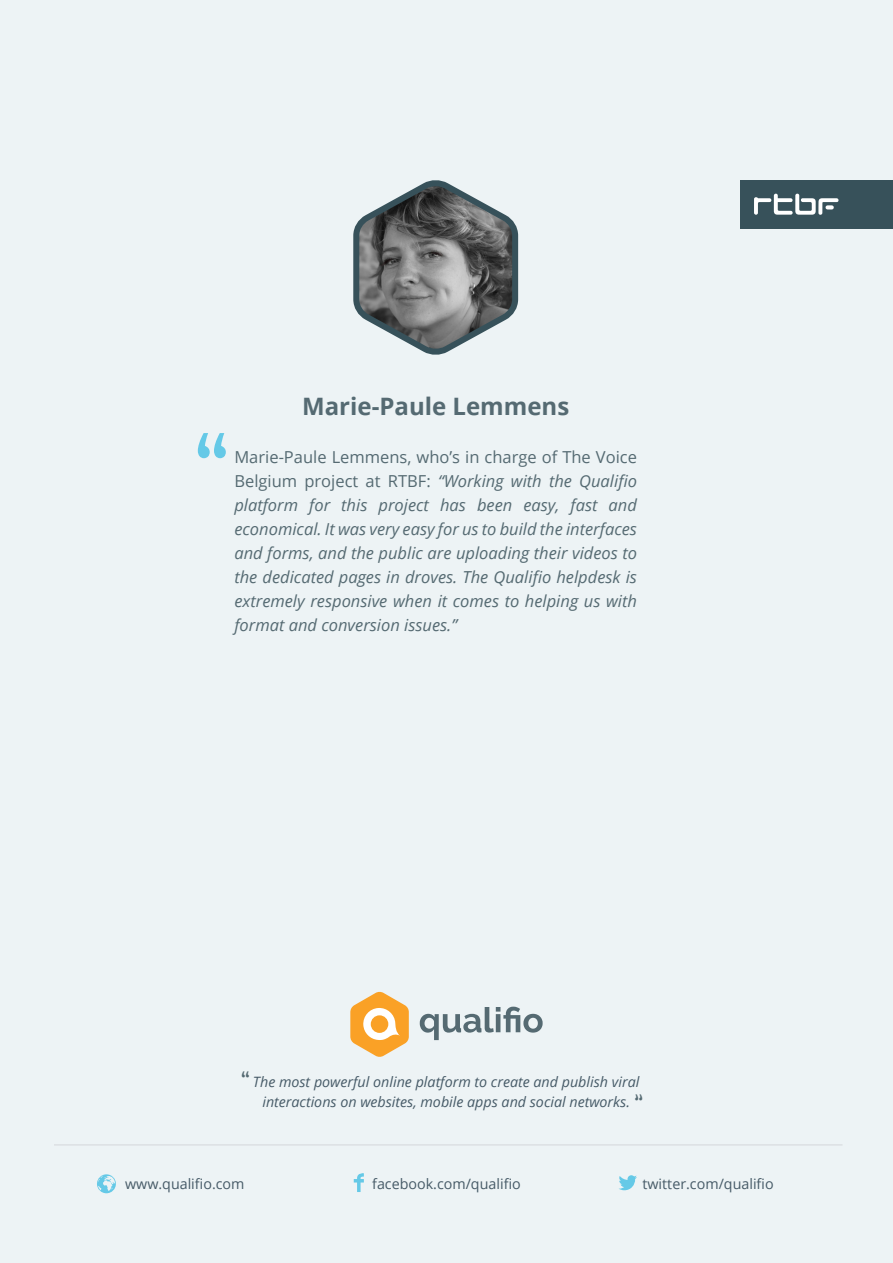
<style>
.page{position:relative;width:893px;height:1263px;background:#edf3f5}
.page>*{position:absolute;margin:0;border:0;box-sizing:border-box;transform-origin:0 0}
.t1{font:800 condensed 67.5px "Abadi";color:#65c9e7}
.t2{font:700 24px "Open Sans";color:#556a72}
.t3{font:800 condensed 16.95px "Abadi";color:#556a72}
.t4{font:italic 16.5px/24px "Open Sans";color:#556a72;text-align:justify}
.t5{font:italic 14.25px/20.7px "Open Sans";color:#465a67;text-align:center}
.t6{font:14.25px "Open Sans";color:#465a67}
.s1{font-style:normal}
</style>
<div class="page">
<svg style="left:353px;top:180px;width:166px;height:175px"></svg>
<svg style="left:420px;top:1007px;width:123px;height:33px"></svg>
<svg style="left:350px;top:991px;width:59px;height:66px"></svg>
<div style="left:371px;top:1015px;width:17px;height:18px;background:#faa126;border-radius:50%"></div>
<div style="left:740px;top:180px;width:153px;height:48px;background:#37515a"></div>
<svg style="left:754px;top:194px;width:84px;height:21px"></svg>
<svg style="left:354px;top:1173px;width:10px;height:19px"></svg>
<svg style="left:97px;top:1174px;width:19px;height:19px"></svg>
<svg style="left:619px;top:1175px;width:18px;height:15px"></svg>
<hr style="left:54px;top:1144px;width:788px;height:1px;background:#dce0e3">
<p class="t2" style="left:302px;top:389px;width:269px">Marie-Paule Lemmens</p>
<p class="t4" style="left:234px;top:444px;width:404px"><span class="s1">Marie-Paule Lemmens, who’s in charge of The Voice Belgium project at RTBF:</span> “Working with the Qualifio platform for this project has been easy, fast and economical. It was very easy for us to build the interfaces and forms, and the public are uploading their videos to the dedicated pages in droves. The Qualifio helpdesk is extremely responsive when it comes to helping us with format and conversion issues.”</p>
<p class="t1" style="left:194px;top:417px;width:37px">“</p>
<p class="t3" style="left:241px;top:1067px;width:11px">“</p>
<p class="t5" style="left:253px;top:1071px;width:388px">The most powerful online platform to create and publish viral interactions on websites, mobile apps and social networks.</p>
<p class="t6" style="left:125px;top:1173px;width:121px">www.qualifio.com</p>
<p class="t6" style="left:372px;top:1173px;width:150px">facebook.com/qualifio</p>
<p class="t6" style="left:642px;top:1173px;width:133px">twitter.com/qualifio</p>
</div>
